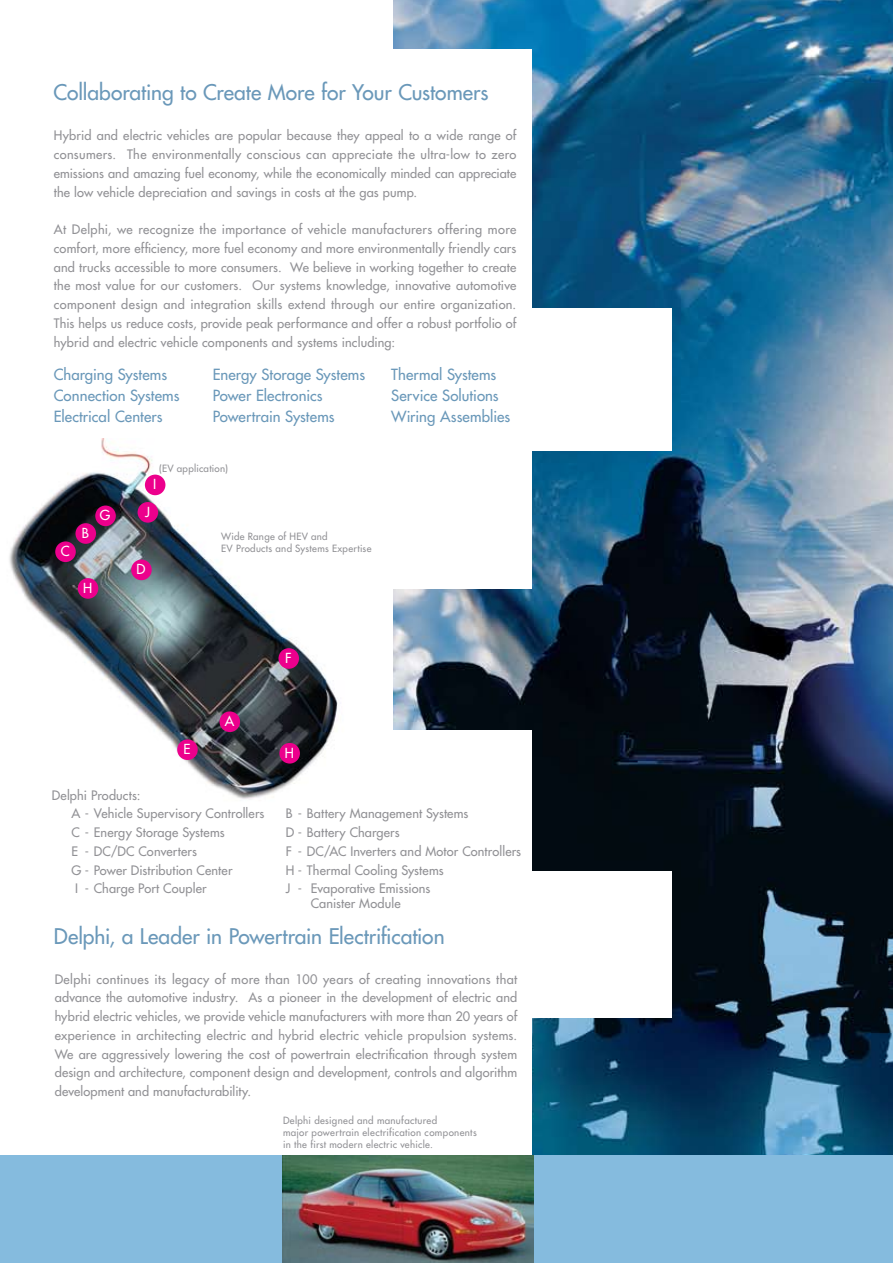
<style>
.page{position:relative;width:893px;height:1263px;background:#fff}
.page>*{position:absolute;margin:0;border:0;box-sizing:border-box;transform-origin:0 0}
.t1{font:500 21px "Futura Std";color:#6a98b9}
.t2{font:500 15px "Futura Std";letter-spacing:.005em;color:#6a98b9}
.t3{font:500 13.5px "Futura Std";color:#fff}
.t4{font:500 12.75px/18.8px "Futura Std";letter-spacing:.015em;color:#919195;text-align:justify}
.t5{font:500 9.75px/12px "Futura Std";letter-spacing:.035em;color:#919195}
</style>
<div class="page">
<img style="left:394px;top:0;width:499px;height:1155px">
<div style="left:392px;top:49px;width:140px;height:262px;background:#fff"></div>
<div style="left:386px;top:308px;width:285px;height:143px;background:#fff"></div>
<div style="left:359px;top:450px;width:173px;height:138px;background:#fff"></div>
<div style="left:532px;top:871px;width:139px;height:147px;background:#fff"></div>
<div style="left:392px;top:730px;width:140px;height:425px;background:#fff"></div>
<div style="left:0;top:1155px;width:893px;height:108px;background:#85bbde"></div>
<img style="left:9px;top:438px;width:329px;height:361px">
<div style="left:219px;top:711px;width:21px;height:21px;background:#ec008c;border-radius:50%"></div>
<div style="left:279px;top:743px;width:21px;height:20px;background:#ec008c;border-radius:50%"></div>
<div style="left:78px;top:578px;width:20px;height:21px;background:#ec008c;border-radius:50%"></div>
<div style="left:75px;top:523px;width:21px;height:21px;background:#ec008c;border-radius:50%"></div>
<div style="left:131px;top:559px;width:21px;height:21px;background:#ec008c;border-radius:50%"></div>
<div style="left:55px;top:541px;width:21px;height:21px;background:#ec008c;border-radius:50%"></div>
<div style="left:177px;top:739px;width:21px;height:21px;background:#ec008c;border-radius:50%"></div>
<div style="left:278px;top:648px;width:21px;height:21px;background:#ec008c;border-radius:50%"></div>
<div style="left:145px;top:475px;width:20px;height:20px;background:#ec008c;border-radius:50%"></div>
<div style="left:138px;top:502px;width:20px;height:21px;background:#ec008c;border-radius:50%"></div>
<div style="left:95px;top:505px;width:21px;height:21px;background:#ec008c;border-radius:50%"></div>
<img style="left:283px;top:1156px;width:250px;height:107px">
<h1 class="t1" style="left:53px;top:79px;width:436px">Collaborating to Create More for Your Customers</h1>
<p class="t4" style="left:54px;top:126px;width:464px">Hybrid and electric vehicles are popular because they appeal to a wide range of consumers. The environmentally conscious can appreciate the ultra-low to zero emissions and amazing fuel economy, while the economically minded can appreciate the low vehicle depreciation and savings in costs at the gas pump.</p>
<p class="t4" style="left:54px;top:220px;width:464px">At Delphi, we recognize the importance of vehicle manufacturers offering more comfort, more efficiency, more fuel economy and more environmentally friendly cars and trucks accessible to more consumers. We believe in working together to create the most value for our customers. Our systems knowledge, innovative automotive component design and integration skills extend through our entire organization.<br>This helps us reduce costs, provide peak performance and offer a robust portfolio of hybrid and electric vehicle components and systems including:</p>
<p class="t2" style="left:54px;top:365px;width:115px">Charging Systems</p>
<p class="t2" style="left:213px;top:365px;width:154px">Energy Storage Systems</p>
<p class="t2" style="left:391px;top:365px;width:107px">Thermal Systems</p>
<p class="t2" style="left:54px;top:386px;width:127px">Connection Systems</p>
<p class="t2" style="left:213px;top:386px;width:111px">Power Electronics</p>
<p class="t2" style="left:391px;top:386px;width:109px">Service Solutions</p>
<p class="t2" style="left:54px;top:407px;width:110px">Electrical Centers</p>
<p class="t2" style="left:213px;top:407px;width:123px">Powertrain Systems</p>
<p class="t2" style="left:391px;top:407px;width:121px">Wiring Assemblies</p>
<p class="t5" style="left:159px;top:462px;width:70px">(EV application)</p>
<p class="t3" style="left:153px;top:476px;width:5px">I</p>
<p class="t3" style="left:61px;top:543px;width:10px">C</p>
<p class="t3" style="left:82px;top:524px;width:9px">B</p>
<p class="t3" style="left:100px;top:507px;width:12px">G</p>
<p class="t3" style="left:145px;top:503px;width:6px">J</p>
<p class="t3" style="left:83px;top:579px;width:11px">H</p>
<p class="t3" style="left:137px;top:561px;width:10px">D</p>
<p class="t5" style="left:221px;top:530px;width:152px">Wide Range of HEV and<br>EV Products and Systems Expertise</p>
<p class="t3" style="left:184px;top:741px;width:9px">E</p>
<p class="t3" style="left:225px;top:713px;width:11px">A</p>
<p class="t3" style="left:285px;top:649px;width:8px">F</p>
<p class="t3" style="left:285px;top:744px;width:11px">H</p>
<p class="t4" style="left:71px;top:785px;width:195px;text-indent:-19px">Delphi Products:<br>A - Vehicle Supervisory Controllers</p>
<p class="t4" style="left:286px;top:804px;width:184px">B - Battery Management Systems</p>
<p class="t4" style="left:71px;top:823px;width:155px">C - Energy Storage Systems</p>
<p class="t4" style="left:286px;top:823px;width:115px">D - Battery Chargers</p>
<p class="t4" style="left:71px;top:842px;width:127px">E - DC/DC Converters</p>
<p class="t4" style="left:286px;top:842px;width:237px">F - DC/AC Inverters and Motor Controllers</p>
<p class="t4" style="left:71px;top:860px;width:163px">G - Power Distribution Center</p>
<p class="t4" style="left:286px;top:860px;width:159px">H - Thermal Cooling Systems</p>
<p class="t4" style="left:75px;top:879px;width:133px">I - Charge Port Coupler</p>
<p class="t4" style="left:286px;top:881px;width:146px;line-height:15px;text-align:center">J - Evaporative Emissions<br>Canister Module</p>
<h1 class="t1" style="left:54px;top:923px;width:392px">Delphi, a Leader in Powertrain Electrification</h1>
<p class="t4" style="left:55px;top:970px;width:464px">Delphi continues its legacy of more than 100 years of creating innovations that advance the automotive industry. As a pioneer in the development of electric and hybrid electric vehicles, we provide vehicle manufacturers with more than 20 years of experience in architecting electric and hybrid electric vehicle propulsion systems.<br>We are aggressively lowering the cost of powertrain electrification through system design and architecture, component design and development, controls and algorithm development and manufacturability.</p>
<p class="t5" style="left:283px;top:1114px;width:195px">Delphi designed and manufactured<br>major powertrain electrification components in the first modern electric vehicle.</p>
</div>
